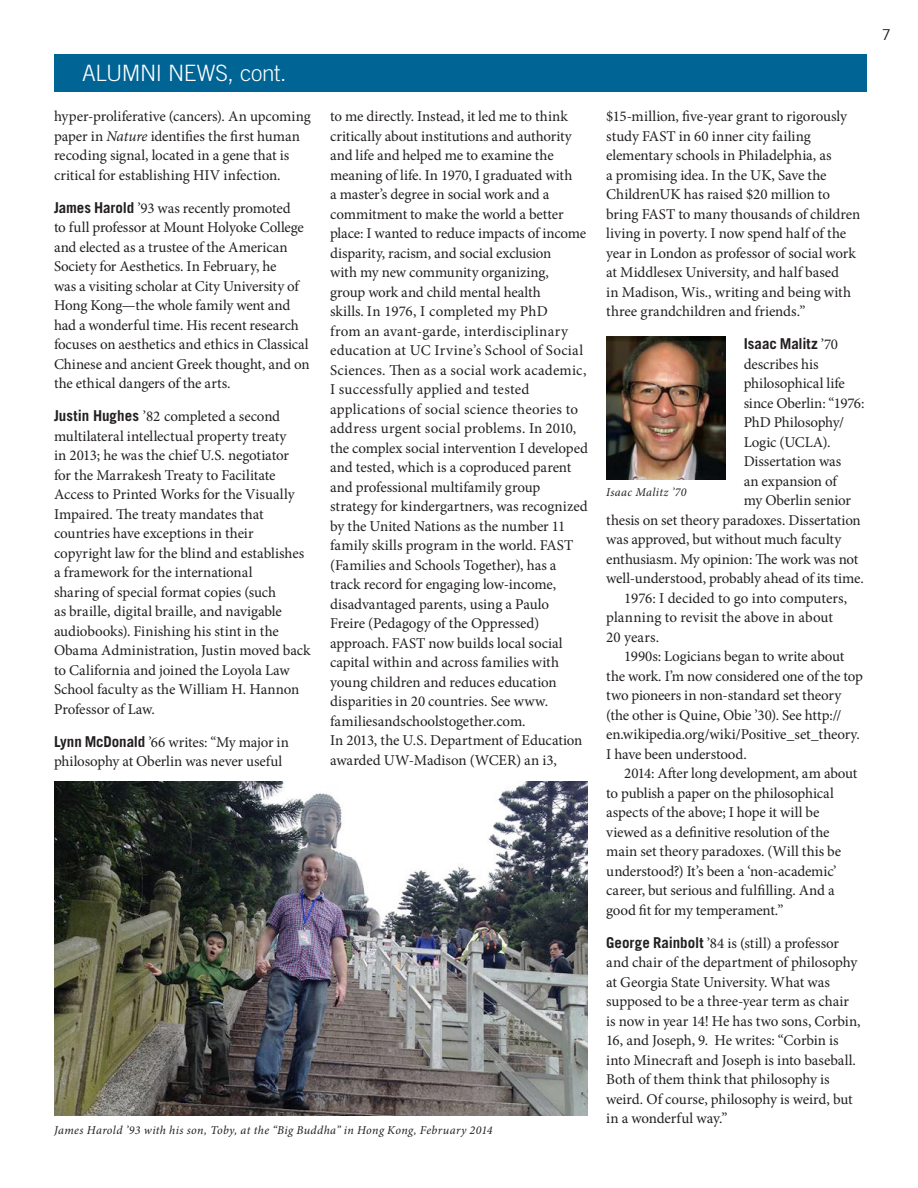
<style>
.page{position:relative;width:918px;height:1188px;background:#fff}
.page>*{position:absolute;margin:0;border:0;box-sizing:border-box;transform-origin:0 0}
.t1{font:300 22.5px "Trade Gothic LT Std";letter-spacing:-.02em;color:#fff}
.t2{font:15px/19.5px "Minion Pro";letter-spacing:-.005em;color:#231f20}
.t3{font:700 15px "Trade Gothic LT Std";letter-spacing:-.005em;color:#231f20}
.t4{font:15px "Trade Gothic LT Std";color:#231f20}
.t5{font:italic 12px "Minion Pro";letter-spacing:.03em;color:#231f20}
.s1{font-style:italic}
.s2{font-family:"Trade Gothic LT Std";font-weight:700}
.s3{font-family:"Minion Pro";font-weight:400}
</style>
<div class="page">
<div style="left:54px;top:54px;width:812px;height:37px;background:#006494"></div>
<img style="left:607px;top:337px;width:119px;height:143px">
<img style="left:54px;top:782px;width:534px;height:334px">
<p class="t1" style="left:82px;top:60px;width:206px">ALUMNI NEWS, cont.</p>
<p class="t2" style="left:54px;top:107px;width:258px">hyper-proliferative (cancers). An upcoming paper in <span class="s1">Nature</span> identifies the first human recoding signal, located in a gene that is critical for establishing HIV infection.</p>
<p class="t2" style="left:54px;top:198px;width:257px"><span class="s2">James Harold</span> ’93 was recently promoted<br>to full professor at Mount Holyoke College and elected as a trustee of the American Society for Aesthetics. In February, he<br>was a visiting scholar at City University of Hong Kong—the whole family went and had a wonderful time. His recent research focuses on aesthetics and ethics in Classical Chinese and ancient Greek thought, and on the ethical dangers of the arts.</p>
<p class="t2" style="left:54px;top:407px;width:258px"><span class="s2">Justin Hughes</span> ’82 completed a second multilateral intellectual property treaty<br>in 2013; he was the chief U.S. negotiator<br>for the Marrakesh Treaty to Facilitate Access to Printed Works for the Visually Impaired. The treaty mandates that countries have exceptions in their copyright law for the blind and establishes a framework for the international<br>sharing of special format copies (such<br>as braille, digital braille, and navigable audiobooks). Finishing his stint in the Obama Administration, Justin moved back to California and joined the Loyola Law School faculty as the William H. Hannon Professor of Law.</p>
<p class="t2" style="left:54px;top:732px;width:236px"><span class="s2">Lynn McDonald</span> ’66 writes: “My major in philosophy at Oberlin was never useful</p>
<p class="t2" style="left:330px;top:107px;width:259px">to me directly. Instead, it led me to think critically about institutions and authority and life and helped me to examine the meaning of life. In 1970, I graduated with<br>a master’s degree in social work and a commitment to make the world a better place: I wanted to reduce impacts of income disparity, racism, and social exclusion<br>with my new community organizing,<br>group work and child mental health<br>skills. In 1976, I completed my PhD<br>from an avant-garde, interdisciplinary education at UC Irvine’s School of Social Sciences. Then as a social work academic, I successfully applied and tested applications of social science theories to address urgent social problems. In 2010, the complex social intervention I developed and tested, which is a coproduced parent and professional multifamily group strategy for kindergartners, was recognized by the United Nations as the number 11 family skills program in the world. FAST (Families and Schools Together), has a track record for engaging low-income, disadvantaged parents, using a Paulo Freire (Pedagogy of the Oppressed) approach. FAST now builds local social capital within and across families with young children and reduces education disparities in 20 countries. See www. familiesandschoolstogether.com.<br>In 2013, the U.S. Department of Education awarded UW-Madison (WCER) an i3,</p>
<p class="t2" style="left:606px;top:107px;width:256px">$15-million, five-year grant to rigorously study FAST in 60 inner city failing elementary schools in Philadelphia, as<br>a promising idea. In the UK, Save the ChildrenUK has raised $20 million to bring FAST to many thousands of children living in poverty. I now spend half of the year in London as professor of social work at Middlesex University, and half based<br>in Madison, Wis., writing and being with three grandchildren and friends.”</p>
<p class="t3" style="left:744px;top:335px;width:96px">Isaac Malitz <span class="s3">’70</span></p>
<p class="t2" style="left:744px;top:354px;width:76px">describes his</p>
<p class="t2" style="left:744px;top:374px;width:103px">philosophical life</p>
<p class="t2" style="left:744px;top:393px;width:122px">since Oberlin: “1976:</p>
<p class="t2" style="left:744px;top:413px;width:102px">PhD Philosophy/</p>
<p class="t2" style="left:744px;top:432px;width:88px">Logic (UCLA).</p>
<p class="t2" style="left:744px;top:452px;width:99px">Dissertation was</p>
<p class="t2" style="left:744px;top:471px;width:95px">an expansion of</p>
<p class="t2" style="left:744px;top:491px;width:109px">my Oberlin senior</p>
<p class="t2" style="left:606px;top:510px;width:256px">thesis on set theory paradoxes. Dissertation</p>
<p class="t2" style="left:606px;top:530px;width:237px">was approved, but without much faculty</p>
<p class="t2" style="left:606px;top:549px;width:254px">enthusiasm. My opinion: The work was not</p>
<p class="t2" style="left:606px;top:569px;width:259px">well-understood, probably ahead of its time.</p>
<p class="t2" style="left:606px;top:588px;width:242px;text-indent:18px">1976: I decided to go into computers, planning to revisit the above in about<br>20 years.</p>
<p class="t2" style="left:606px;top:647px;width:258px;text-indent:18px">1990s: Logicians began to write about the work. I’m now considered one of the top two pioneers in non-standard set theory (the other is Quine, Obie ’30). See http:// en.wikipedia.org/wiki/Positive_set_theory.<br>I have been understood.</p>
<p class="t2" style="left:606px;top:764px;width:253px;text-indent:18px">2014: After long development, am about to publish a paper on the philosophical aspects of the above; I hope it will be viewed as a definitive resolution of the main set theory paradoxes. (Will this be understood?) It’s been a ‘non-academic’ career, but serious and fulfilling. And a good fit for my temperament.”</p>
<p class="t2" style="left:606px;top:933px;width:256px"><span class="s2">George Rainbolt</span> ’84 is (still) a professor and chair of the department of philosophy at Georgia State University. What was supposed to be a three-year term as chair is now in year 14! He has two sons, Corbin, 16, and Joseph, 9. He writes: “Corbin is into Minecraft and Joseph is into baseball.<br>Both of them think that philosophy is weird. Of course, philosophy is weird, but in a wonderful way.”</p>
<p class="t5" style="left:606px;top:484px;width:82px">Isaac Malitz ’70</p>
<p class="t5" style="left:54px;top:1122px;width:440px">James Harold ’93 with his son, Toby, at the “Big Buddha” in Hong Kong, February 2014</p>
<p class="t4" style="left:882px;top:25px;width:11px">7</p>
</div>
